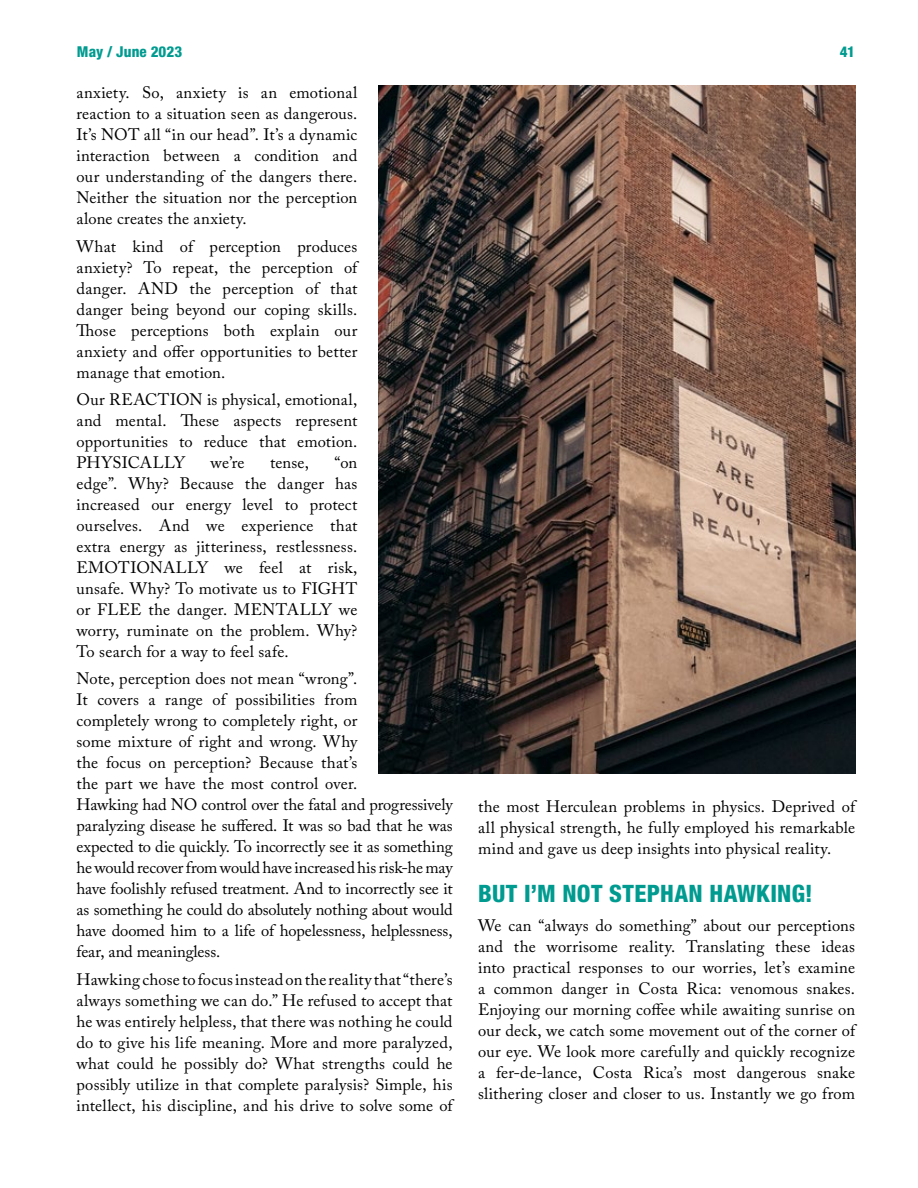
<style>
.page{position:relative;width:918px;height:1188px;background:#fff}
.page>*{position:absolute;margin:0;border:0;box-sizing:border-box;transform-origin:0 0}
.t1{font:800 condensed 24px "Helvetica Neue LT Std";letter-spacing:.015em;color:#009b90}
.t2{font:16.5px/21px "Adobe Caslon Pro";letter-spacing:.005em;color:#000;text-align:justify}
.t3{font:800 condensed 15px "Helvetica Neue LT Std";letter-spacing:.005em;color:#009b90}
</style>
<div class="page">
<img style="left:379px;top:86px;width:476px;height:688px">
<p class="t3" style="left:77px;top:43px;width:107px">May / June 2023</p>
<p class="t2" style="left:77px;top:82px;width:282px">anxiety. So, anxiety is an emotional reaction to a situation seen as dangerous.<br>It’s NOT all “in our head”. It’s a dynamic interaction between a condition and our understanding of the dangers there.<br>Neither the situation nor the perception alone creates the anxiety.</p>
<p class="t2" style="left:77px;top:235px;width:282px">What kind of perception produces anxiety? To repeat, the perception of danger. AND the perception of that danger being beyond our coping skills.<br>Those perceptions both explain our anxiety and offer opportunities to better manage that emotion.</p>
<p class="t2" style="left:77px;top:389px;width:282px">Our REACTION is physical, emotional, and mental. These aspects represent opportunities to reduce that emotion.<br>PHYSICALLY</p>
<p class="t2" style="left:77px;top:452px;width:282px;text-indent:258px">“on edge”. Why? Because the danger has increased our energy level to protect ourselves. And we experience that extra energy as jitteriness, restlessness.<br>EMOTIONALLY we feel at risk, unsafe. Why? To motivate us to FIGHT or FLEE the danger. MENTALLY we worry, ruminate on the problem. Why?<br>To search for a way to feel safe.</p>
<p class="t2" style="left:77px;top:668px;width:378px;text-align:left">Note, perception does not mean “wrong”.<br>It covers a range of possibilities from<br>completely wrong to completely right, or<br>some mixture of right and wrong. Why<br>the focus on perception? Because that’s<br>the part we have the most control over.<br>Hawking had NO control over the fatal and progressively paralyzing disease he suffered. It was so bad that he was expected to die quickly. To incorrectly see it as something he would recover from would have increased his risk-he may have foolishly refused treatment. And to incorrectly see it as something he could do absolutely nothing about would have doomed him to a life of hopelessness, helplessness, fear, and meaningless.</p>
<p class="t2" style="left:77px;top:969px;width:378px">Hawking chose to focus instead on the reality that “there’s always something we can do.” He refused to accept that he was entirely helpless, that there was nothing he could do to give his life meaning. More and more paralyzed, what could he possibly do? What strengths could he possibly utilize in that complete paralysis? Simple, his intellect, his discipline, and his drive to solve some of</p>
<p class="t2" style="left:211px;top:452px;width:36px">we’re</p>
<p class="t2" style="left:270px;top:452px;width:41px">tense,</p>
<p class="t3" style="left:840px;top:43px;width:17px">41</p>
<p class="t2" style="left:478px;top:796px;width:379px">the most Herculean problems in physics. Deprived of all physical strength, he fully employed his remarkable mind and gave us deep insights into physical reality.</p>
<h1 class="t1" style="left:478px;top:878px;width:336px">BUT I’M NOT STEPHAN HAWKING!</h1>
<p class="t2" style="left:478px;top:915px;width:379px">We can “always do something” about our perceptions and the worrisome reality. Translating these ideas into practical responses to our worries, let’s examine a common danger in Costa Rica: venomous snakes.<br>Enjoying our morning coffee while awaiting sunrise on our deck, we catch some movement out of the corner of our eye. We look more carefully and quickly recognize a fer-de-lance, Costa Rica’s most dangerous snake slithering closer and closer to us. Instantly we go from</p>
</div>
